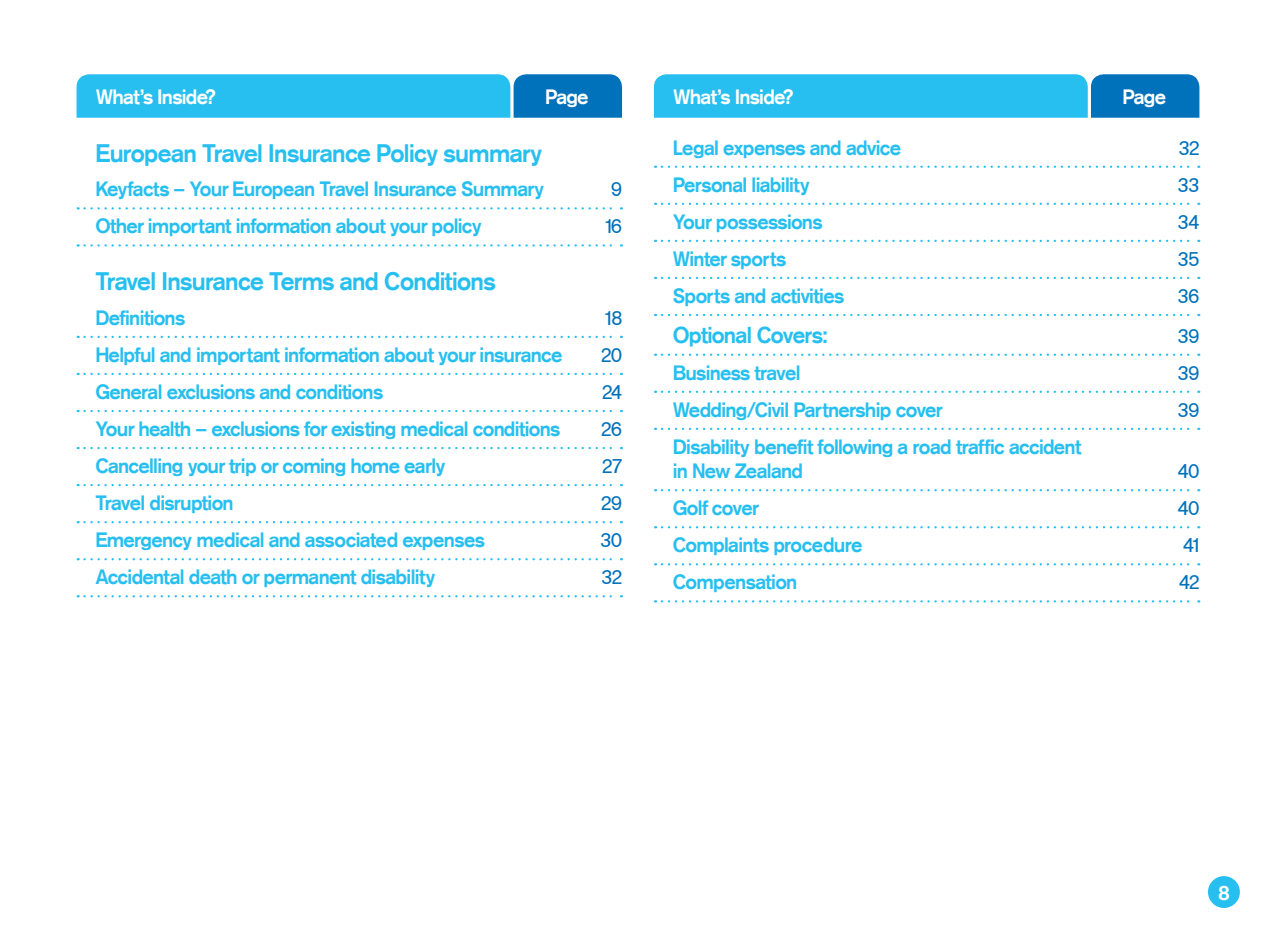
<style>
.page{position:relative;width:1276px;height:944px;background:#fff}
.page>*{position:absolute;margin:0;border:0;box-sizing:border-box;transform-origin:0 0}
.t1{font:700 24.75px "Basic Commercialfor TSB";color:#26bff0}
.t2{font:700 22.5px "Basic Commercialfor TSB";color:#26bff0}
.t3{font:700 20.25px/24.3px "Basic Commercialfor TSB";color:#26bff0}
.t4{font:20.25px "Basic Commercialfor TSB";color:#0071bb}
.t5{font:700 20.25px "Basic Commercialfor TSB";color:#fff}
</style>
<div class="page">
<div style="left:1208px;top:876px;width:31px;height:32px;background:#26bff0;border-radius:50%"></div>
<svg style="left:78px;top:207px;width:544px;height:2px"></svg>
<svg style="left:78px;top:244px;width:544px;height:3px"></svg>
<svg style="left:78px;top:336px;width:544px;height:2px"></svg>
<svg style="left:78px;top:373px;width:544px;height:2px"></svg>
<svg style="left:78px;top:410px;width:544px;height:2px"></svg>
<svg style="left:78px;top:447px;width:544px;height:2px"></svg>
<svg style="left:78px;top:484px;width:544px;height:2px"></svg>
<svg style="left:78px;top:521px;width:544px;height:2px"></svg>
<svg style="left:78px;top:558px;width:544px;height:2px"></svg>
<svg style="left:78px;top:595px;width:544px;height:2px"></svg>
<svg style="left:77px;top:74px;width:545px;height:44px;background:#24b1e6"></svg>
<svg style="left:662px;top:166px;width:537px;height:2px"></svg>
<svg style="left:662px;top:203px;width:537px;height:2px"></svg>
<svg style="left:662px;top:240px;width:537px;height:2px"></svg>
<svg style="left:662px;top:277px;width:537px;height:2px"></svg>
<svg style="left:662px;top:314px;width:537px;height:2px"></svg>
<svg style="left:662px;top:354px;width:537px;height:2px"></svg>
<svg style="left:662px;top:391px;width:537px;height:2px"></svg>
<svg style="left:662px;top:428px;width:537px;height:2px"></svg>
<svg style="left:662px;top:489px;width:537px;height:2px"></svg>
<svg style="left:662px;top:526px;width:537px;height:2px"></svg>
<svg style="left:662px;top:563px;width:537px;height:2px"></svg>
<svg style="left:662px;top:600px;width:537px;height:2px"></svg>
<svg style="left:654px;top:74px;width:545px;height:44px;background:#24b1e6"></svg>
<p class="t5" style="left:96px;top:85px;width:121px">What’s Inside?</p>
<p class="t5" style="left:545px;top:84px;width:44px">Page</p>
<p class="t1" style="left:96px;top:138px;width:448px">European Travel Insurance Policy summary</p>
<p class="t3" style="left:96px;top:177px;width:450px">Keyfacts – Your European Travel Insurance Summary</p>
<p class="t4" style="left:611px;top:177px;width:12px">9</p>
<p class="t3" style="left:96px;top:214px;width:387px">Other important information about your policy</p>
<p class="t4" style="left:605px;top:214px;width:18px">16</p>
<p class="t1" style="left:96px;top:267px;width:401px">Travel Insurance Terms and Conditions</p>
<p class="t3" style="left:96px;top:306px;width:91px">Definitions</p>
<p class="t4" style="left:605px;top:306px;width:18px">18</p>
<p class="t3" style="left:96px;top:343px;width:468px">Helpful and important information about your insurance</p>
<p class="t4" style="left:601px;top:343px;width:23px">20</p>
<p class="t3" style="left:96px;top:380px;width:288px">General exclusions and conditions</p>
<p class="t4" style="left:602px;top:380px;width:21px">24</p>
<p class="t3" style="left:96px;top:417px;width:466px">Your health – exclusions for existing medical conditions</p>
<p class="t4" style="left:601px;top:417px;width:22px">26</p>
<p class="t3" style="left:96px;top:454px;width:351px">Cancelling your trip or coming home early</p>
<p class="t4" style="left:602px;top:454px;width:21px">27</p>
<p class="t3" style="left:96px;top:491px;width:139px">Travel disruption</p>
<p class="t4" style="left:601px;top:491px;width:23px">29</p>
<p class="t3" style="left:96px;top:528px;width:390px">Emergency medical and associated expenses</p>
<p class="t4" style="left:600px;top:528px;width:23px">30</p>
<p class="t3" style="left:96px;top:565px;width:341px">Accidental death or permanent disability</p>
<p class="t4" style="left:601px;top:565px;width:22px">32</p>
<p class="t5" style="left:673px;top:85px;width:121px">What’s Inside?</p>
<p class="t5" style="left:1122px;top:84px;width:44px">Page</p>
<p class="t3" style="left:673px;top:135px;width:229px">Legal expenses and advice</p>
<p class="t4" style="left:1178px;top:136px;width:22px">32</p>
<p class="t3" style="left:673px;top:173px;width:138px">Personal liability</p>
<p class="t4" style="left:1178px;top:173px;width:23px">33</p>
<p class="t3" style="left:673px;top:210px;width:151px">Your possessions</p>
<p class="t4" style="left:1178px;top:210px;width:23px">34</p>
<p class="t3" style="left:673px;top:247px;width:114px">Winter sports</p>
<p class="t4" style="left:1178px;top:247px;width:23px">35</p>
<p class="t3" style="left:673px;top:284px;width:172px">Sports and activities</p>
<p class="t4" style="left:1178px;top:284px;width:23px">36</p>
<p class="t2" style="left:673px;top:322px;width:156px">Optional Covers:</p>
<p class="t4" style="left:1177px;top:324px;width:23px">39</p>
<p class="t3" style="left:673px;top:360px;width:129px">Business travel</p>
<p class="t4" style="left:1177px;top:361px;width:23px">39</p>
<p class="t3" style="left:673px;top:398px;width:271px">Wedding/Civil Partnership cover</p>
<p class="t4" style="left:1177px;top:398px;width:23px">39</p>
<p class="t3" style="left:673px;top:435px;width:409px">Disability benefit following a road traffic accident in New Zealand</p>
<p class="t4" style="left:1177px;top:459px;width:23px">40</p>
<p class="t3" style="left:673px;top:496px;width:87px">Golf cover</p>
<p class="t4" style="left:1177px;top:496px;width:23px">40</p>
<p class="t3" style="left:673px;top:533px;width:191px">Complaints procedure</p>
<p class="t4" style="left:1183px;top:533px;width:18px">41</p>
<p class="t3" style="left:673px;top:570px;width:125px">Compensation</p>
<p class="t4" style="left:1179px;top:570px;width:22px">42</p>
<p class="t5" style="left:1218px;top:881px;width:12px">8</p>
</div>
